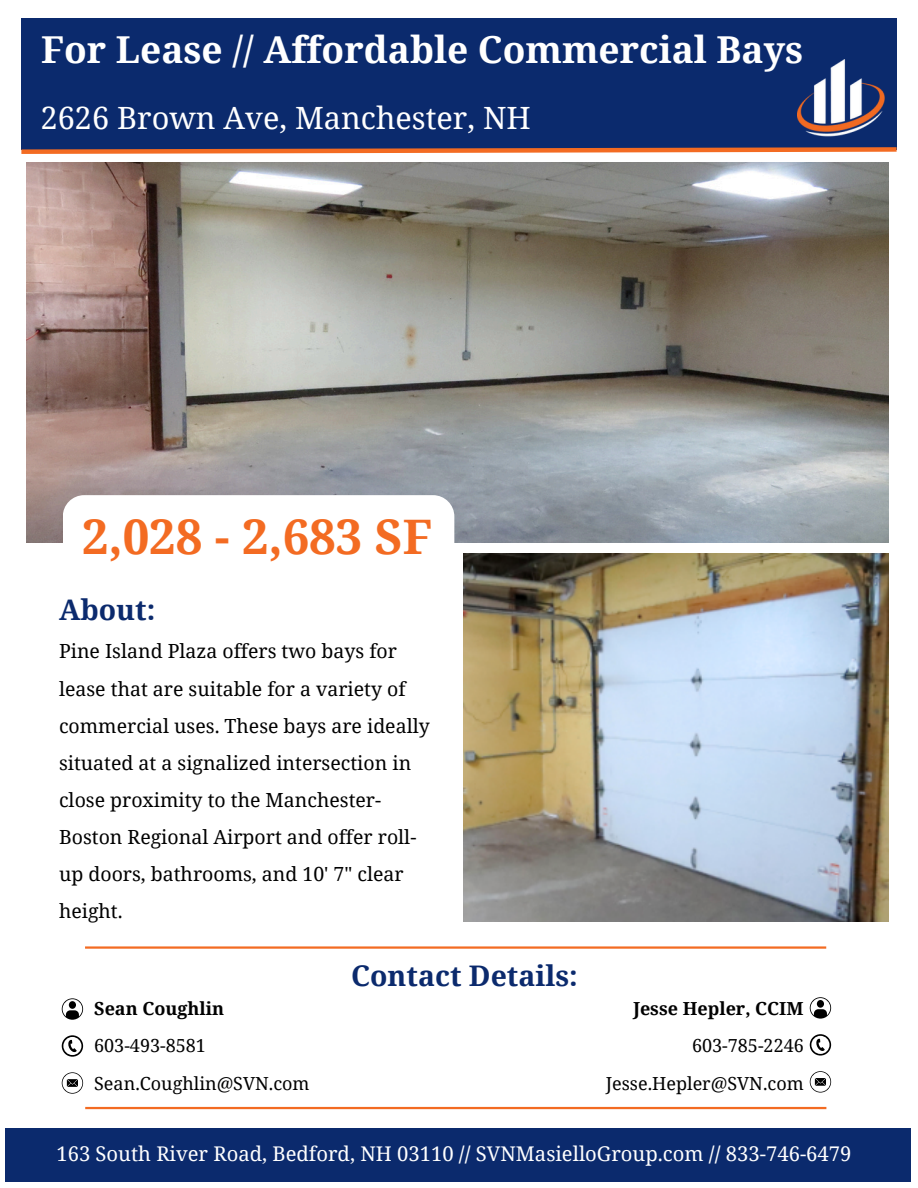
<style>
.page{position:relative;width:918px;height:1188px;background:#fff}
.page>*{position:absolute;margin:0;border:0;box-sizing:border-box;transform-origin:0 0}
.t1{font:700 47.55px "Noto Serif";color:#f36b22}
.t2{font:700 37.05px "Noto Serif";color:#fff}
.t3{font:30.75px "Noto Serif";color:#fff}
.t4{font:700 28.35px "Noto Serif";color:#0b2a6d}
.t5{font:20.25px "Noto Serif";color:#fff}
.t6{font:19.5px/37.2px "Noto Serif";color:#000}
.t7{font:18px "Noto Serif";color:#000}
.t8{font:700 18px "Noto Serif";color:#000}
.s1{font-weight:700}
</style>
<div class="page">
<img style="left:26px;top:163px;width:863px;height:379px">
<div style="left:5px;top:1129px;width:906px;height:53px;background:#0b2a6d"></div>
<div style="left:63px;top:495px;width:391px;height:89px;background:#fff;border-radius:21px"></div>
<hr style="left:85px;top:946px;width:741px;height:3px;background:#f36b22">
<div style="left:21px;top:18px;width:876px;height:131px;background:#0b2a6d"></div>
<svg style="left:21px;top:147px;width:876px;height:7px"></svg>
<svg style="left:62px;top:998px;width:21px;height:22px"></svg>
<svg style="left:62px;top:1035px;width:21px;height:22px"></svg>
<svg style="left:62px;top:1072px;width:21px;height:22px"></svg>
<hr style="left:85px;top:1107px;width:741px;height:2px;background:#f36b22">
<img style="left:463px;top:553px;width:426px;height:368px">
<svg style="left:810px;top:997px;width:21px;height:22px"></svg>
<svg style="left:810px;top:1034px;width:21px;height:22px"></svg>
<svg style="left:810px;top:1071px;width:21px;height:22px"></svg>
<img style="left:797px;top:60px;width:88px;height:77px">
<h1 class="t2" style="left:41px;top:24px;width:764px">For Lease // Affordable Commercial Bays</h1>
<h4 class="t3" style="left:41px;top:96px;width:492px">2626 Brown Ave, Manchester, NH</h4>
<p class="t1" style="left:82px;top:503px;width:352px">2,028 - 2,683 SF</p>
<h3 class="t4" style="left:59px;top:590px;width:98px">About:</h3>
<h3 class="t6" style="left:59px;top:632px;width:372px">Pine Island Plaza offers two bays for lease that are suitable for a variety of commercial uses. These bays are ideally situated at a signalized intersection in close proximity to the Manchester-Boston Regional Airport and offer roll&shy;up doors, bathrooms, and 10' 7" clear height.</h3>
<p class="t8" style="left:94px;top:996px;width:131px">Sean Coughlin</p>
<h6 class="t7" style="left:94px;top:1033px;width:113px">603-493-8581</h6>
<h6 class="t7" style="left:94px;top:1071px;width:217px">Sean.Coughlin@SVN.com</h6>
<p class="t4" style="left:351px;top:956px;width:228px">Contact Details:</p>
<p class="t8" style="left:633px;top:996px;width:172px">Jesse Hepler, CCIM</p>
<p class="t7" style="left:692px;top:1033px;width:113px">603-785-2246</p>
<p class="t7" style="left:606px;top:1071px;width:199px">Jesse.Hepler@SVN.com</p>
<p class="t5" style="left:56px;top:1140px;width:797px">163 South River Road, Bedford, NH 03110 <span class="s1">//</span> SVNMasielloGroup.com <span class="s1">//</span> 833-746-6479</p>
</div>
